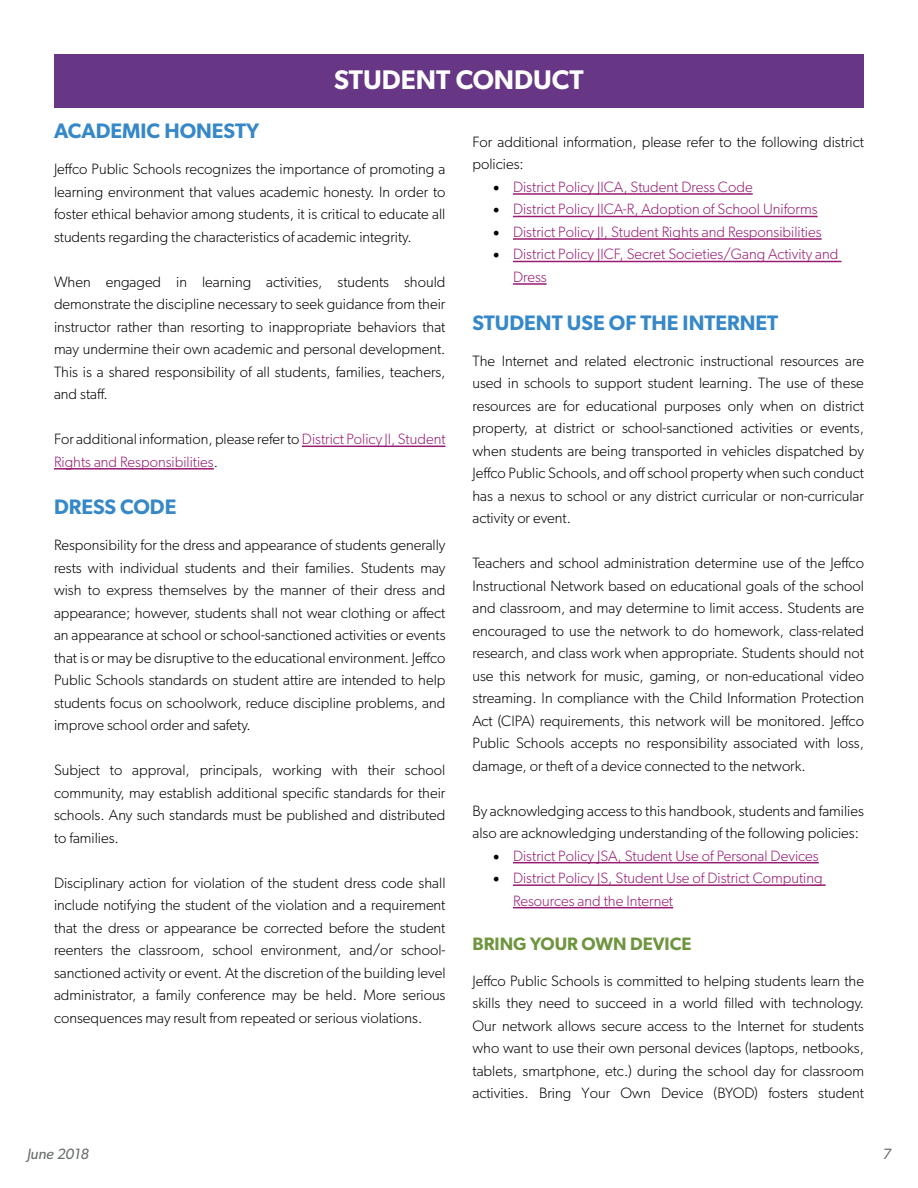
<style>
.page{position:relative;width:918px;height:1188px;background:#fff}
.page>*{position:absolute;margin:0;border:0;box-sizing:border-box;transform-origin:0 0}
.t1{font:600 27px "Gibson";color:#fff}
.t2{font:600 21px "Gibson";color:#3688c8}
.t3{font:600 18px "Gibson";color:#6e953e}
.t4{font:300 15px/22.5px "Gibson";color:#000;text-align:justify}
.t5{font:300 15px/22.5px "Gibson";color:#971b72}
.t6{font:italic 15px "Gibson";color:#6b6f70}
.s1{color:#000}
.s2{font-family:"Minion Pro";font-weight:400;font-size:18px;color:#000}
</style>
<div class="page">
<hr style="left:302px;top:446px;width:144px;height:1px;background:#971b72">
<hr style="left:54px;top:468px;width:160px;height:2px;background:#971b72">
<hr style="left:513px;top:193px;width:240px;height:2px;background:#971b72">
<hr style="left:513px;top:216px;width:305px;height:1px;background:#971b72">
<hr style="left:513px;top:238px;width:309px;height:2px;background:#971b72">
<hr style="left:513px;top:261px;width:328px;height:1px;background:#971b72">
<hr style="left:513px;top:283px;width:34px;height:2px;background:#971b72">
<hr style="left:513px;top:862px;width:306px;height:1px;background:#971b72">
<hr style="left:513px;top:884px;width:313px;height:2px;background:#971b72">
<hr style="left:513px;top:907px;width:160px;height:1px;background:#971b72">
<div style="left:54px;top:54px;width:810px;height:54px;background:#673785"></div>
<h1 class="t1" style="left:334px;top:64px;width:251px">STUDENT CONDUCT</h1>
<h2 class="t2" style="left:54px;top:118px;width:207px">ACADEMIC HONESTY</h2>
<p class="t4" style="left:54px;top:158px;width:393px">Jeffco Public Schools recognizes the importance of promoting a learning environment that values academic honesty. In order to foster ethical behavior among students, it is critical to educate all students regarding the characteristics of academic integrity.</p>
<p class="t4" style="left:54px;top:270px;width:393px">When engaged in learning activities, students should demonstrate the discipline necessary to seek guidance from their instructor rather than resorting to inappropriate behaviors that may undermine their own academic and personal development.<br>This is a shared responsibility of all students, families, teachers, and staff.</p>
<p class="t5" style="left:54px;top:428px;width:393px"><span class="s1">For additional information, please refer to</span> District Policy JI, Student<br>Rights and Responsibilities<span class="s1">.</span></p>
<h2 class="t2" style="left:54px;top:495px;width:124px">DRESS CODE</h2>
<p class="t4" style="left:54px;top:534px;width:393px">Responsibility for the dress and appearance of students generally rests with individual students and their families. Students may wish to express themselves by the manner of their dress and appearance; however, students shall not wear clothing or affect an appearance at school or school-sanctioned activities or events that is or may be disruptive to the educational environment. Jeffco Public Schools standards on student attire are intended to help students focus on schoolwork, reduce discipline problems, and improve school order and safety.</p>
<p class="t4" style="left:54px;top:759px;width:393px">Subject to approval, principals, working with their school community, may establish additional specific standards for their schools. Any such standards must be published and distributed to families.</p>
<p class="t4" style="left:54px;top:871px;width:393px">Disciplinary action for violation of the student dress code shall include notifying the student of the violation and a requirement that the dress or appearance be corrected before the student reenters the classroom, school environment, and/or school&shy;sanctioned activity or event. At the discretion of the building level administrator, a family conference may be held. More serious consequences may result from repeated or serious violations.</p>
<p class="t4" style="left:472px;top:130px;width:393px">For additional information, please refer to the following district policies:</p>
<p class="t5" style="left:493px;top:175px;width:261px"><span class="s2">•</span> District Policy JICA, Student Dress Code</p>
<p class="t5" style="left:493px;top:198px;width:326px"><span class="s2">•</span> District Policy JICA-R, Adoption of School Uniforms</p>
<p class="t5" style="left:493px;top:220px;width:330px"><span class="s2">•</span> District Policy JI, Student Rights and Responsibilities</p>
<p class="t5" style="left:513px;top:243px;width:327px;text-indent:-20px"><span class="s2">•</span> District Policy JICF, Secret Societies/Gang Activity and<br>Dress</p>
<h2 class="t2" style="left:472px;top:310px;width:307px">STUDENT USE OF THE INTERNET</h2>
<p class="t4" style="left:472px;top:349px;width:393px">The Internet and related electronic instructional resources are used in schools to support student learning. The use of these resources are for educational purposes only when on district property, at district or school-sanctioned activities or events, when students are being transported in vehicles dispatched by Jeffco Public Schools, and off school property when such conduct has a nexus to school or any district curricular or non-curricular activity or event.</p>
<p class="t4" style="left:472px;top:552px;width:393px">Teachers and school administration determine use of the Jeffco Instructional Network based on educational goals of the school and classroom, and may determine to limit access. Students are encouraged to use the network to do homework, class-related research, and class work when appropriate. Students should not use this network for music, gaming, or non-educational video streaming. In compliance with the Child Information Protection Act (CIPA) requirements, this network will be monitored. Jeffco Public Schools accepts no responsibility associated with loss, damage, or theft of a device connected to the network.</p>
<p class="t4" style="left:472px;top:799px;width:393px">By acknowledging access to this handbook, students and families also are acknowledging understanding of the following policies:</p>
<p class="t5" style="left:493px;top:844px;width:328px"><span class="s2">•</span> District Policy JSA, Student Use of Personal Devices</p>
<p class="t5" style="left:513px;top:867px;width:311px;text-indent:-20px"><span class="s2">•</span> District Policy JS, Student Use of District Computing<br>Resources and the Internet</p>
<p class="t3" style="left:472px;top:933px;width:221px">BRING YOUR OWN DEVICE</p>
<p class="t4" style="left:472px;top:969px;width:393px">Jeffco Public Schools is committed to helping students learn the skills they need to succeed in a world filled with technology.<br>Our network allows secure access to the Internet for students who want to use their own personal devices (laptops, netbooks, tablets, smartphone, etc.) during the school day for classroom activities. Bring Your Own Device (BYOD) fosters student</p>
<p class="t6" style="left:27px;top:1145px;width:63px">June 2018</p>
<p class="t6" style="left:882px;top:1145px;width:10px">7</p>
</div>
